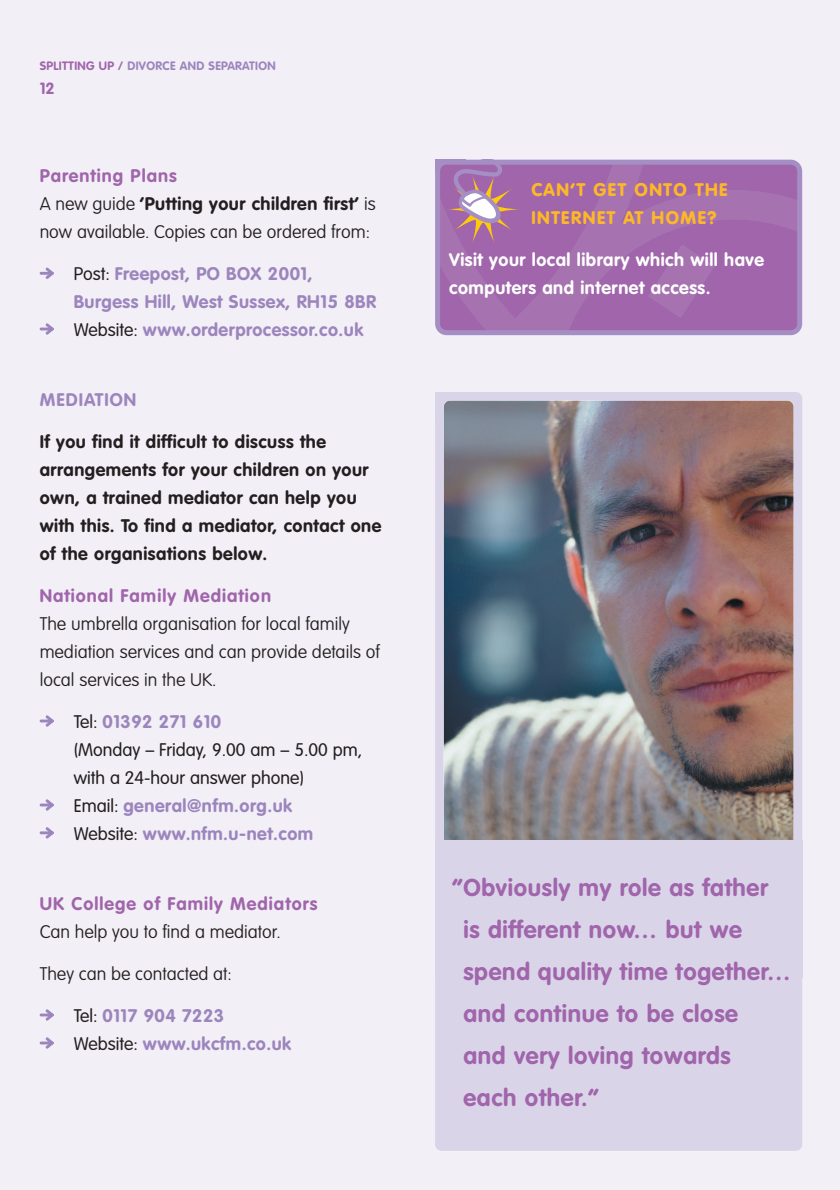
<style>
.page{position:relative;width:840px;height:1190px;background:#f2eff7}
.page>*{position:absolute;margin:0;border:0;box-sizing:border-box;transform-origin:0 0}
.t1{font:700 24px/42px "VAG Rounded";letter-spacing:.03em;color:#a065aa}
.t2{font:100 18px/28px "VAG Rounded";color:#231f20}
.t3{font:700 18px/28px "VAG Rounded";letter-spacing:.03em;color:#231f20}
.t4{font:700 18px/28px "VAG Rounded";letter-spacing:.03em;color:#9c85bd}
.t5{font:300 18px/28px "VAG Rounded";color:#231f20}
.t6{font:700 18px/28px "VAG Rounded";letter-spacing:.03em;color:#fff}
.t7{font:700 18px "VAG Rounded";letter-spacing:.055em;color:#a065aa}
.t8{font:900 18px/28px "VAG Rounded";letter-spacing:.08em;color:#fcb828}
.t9{font:700 18px "VAG Rounded";letter-spacing:.055em;color:#9c85bd}
.t10{font:700 16px "VAG Rounded";color:#a065aa}
.t11{font:700 12px "VAG Rounded";letter-spacing:.03em;color:#9c85bd}
.s1{color:#a065aa}
.s2{font-weight:700;color:#a065aa}
.s3{font-weight:700}
.s4{font-weight:300;color:#231f20}
.s5{font-weight:700;color:#9c85bd}
</style>
<div class="page">
<svg style="left:435px;top:160px;width:367px;height:175px;background:#a792c5"></svg>
<svg style="left:40px;top:715px;width:14px;height:12px"></svg>
<svg style="left:40px;top:323px;width:14px;height:12px"></svg>
<hr style="left:40px;top:272px;width:14px;height:3px;background:#9c85bd">
<svg style="left:46px;top:267px;width:8px;height:12px"></svg>
<svg style="left:40px;top:799px;width:14px;height:12px"></svg>
<hr style="left:40px;top:831px;width:14px;height:3px;background:#9c85bd">
<svg style="left:46px;top:827px;width:8px;height:12px"></svg>
<svg style="left:40px;top:1009px;width:14px;height:12px"></svg>
<svg style="left:40px;top:1037px;width:14px;height:12px"></svg>
<div style="left:435px;top:392px;width:367px;height:759px;background:#dad4e9;border-radius:6px"></div>
<div style="left:435px;top:392px;width:38px;height:28px;background:#dad4e9"></div>
<img style="left:444px;top:400px;width:350px;height:440px">
<svg style="left:438px;top:159px;width:362px;height:174px;background:#a36ead"></svg>
<p class="t11" style="left:40px;top:61px;width:237px"><span class="s1">SPLITTING UP /</span> DIVORCE AND SEPARATION</p>
<p class="t10" style="left:40px;top:82px;width:17px">12</p>
<p class="t2" style="left:40px;top:163px;width:338px"><span class="s2">Parenting Plans<br></span>A new guide <span class="s3">‘Putting your children first’</span> is now available. Copies can be ordered from:</p>
<p class="t4" style="left:74px;top:261px;width:304px"><span class="s4">Post:</span> Freepost, PO BOX 2001,<br>Burgess Hill, West Sussex, RH15 8BR<br><span class="s4">Website:</span> www.orderprocessor.co.uk</p>
<p class="t9" style="left:40px;top:392px;width:98px">MEDIATION</p>
<p class="t3" style="left:40px;top:429px;width:343px">If you find it difficult to discuss the arrangements for your children on your own, a trained mediator can help you with this. To find a mediator, contact one of the organisations below.</p>
<p class="t7" style="left:40px;top:588px;width:233px">National Family Mediation</p>
<p class="t2" style="left:40px;top:611px;width:342px">The umbrella organisation for local family mediation services and can provide details of local services in the UK.</p>
<p class="t5" style="left:74px;top:709px;width:290px">Tel: <span class="s5">01392 271 610<br></span>(Monday – Friday, 9.00 am – 5.00 pm, with a 24-hour answer phone)<br>Email: <span class="s5">general@nfm.org.uk<br></span>Website: <span class="s5">www.nfm.u-net.com</span></p>
<p class="t7" style="left:40px;top:896px;width:279px">UK College of Family Mediators</p>
<p class="t2" style="left:40px;top:919px;width:243px">Can help you to find a mediator.</p>
<p class="t2" style="left:40px;top:961px;width:194px">They can be contacted at:</p>
<p class="t4" style="left:74px;top:1003px;width:219px"><span class="s4">Tel:</span> 0117 904 7223<br><span class="s4">Website:</span> www.ukcfm.co.uk</p>
<p class="t8" style="left:531px;top:177px;width:197px">CAN’T GET ONTO THE<br>INTERNET AT HOME?</p>
<p class="t6" style="left:449px;top:247px;width:316px">Visit your local library which will have computers and internet access.</p>
<h1 class="t1" style="left:463px;top:869px;width:329px;text-indent:-11px">“Obviously my role as father<br>is different now… but we spend quality time together… and continue to be close<br>and very loving towards<br>each other.”</h1>
</div>
